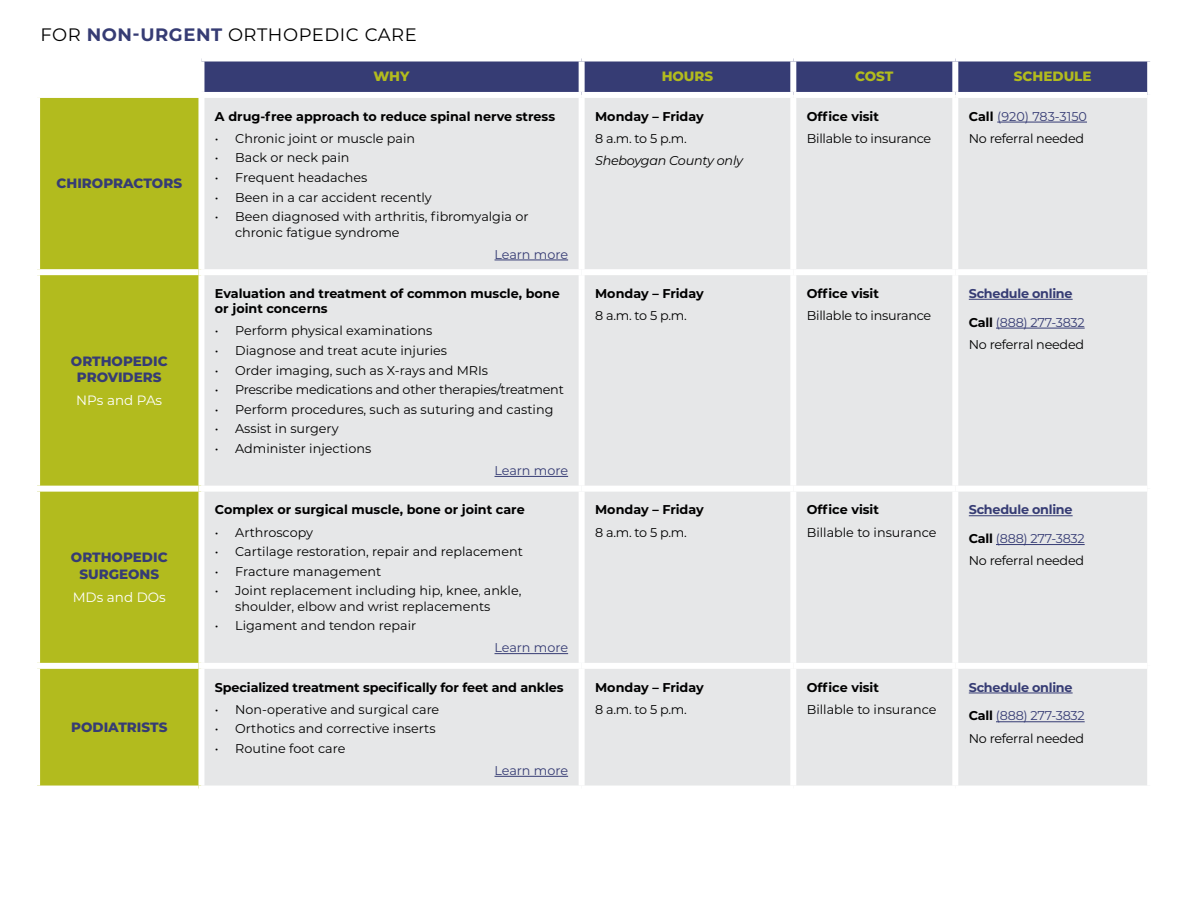
<style>
.page{position:relative;width:1188px;height:918px;background:#fff}
.page>*{position:absolute;margin:0;border:0;box-sizing:border-box;transform-origin:0 0}
.t1{font:18px "Montserrat";letter-spacing:.03em;color:#000}
.t2{font:800 13.5px/16.2px "Montserrat";color:#363c74;text-align:center}
.t3{font:800 13.5px "Montserrat";color:#b2bb1e}
.t4{font:13.5px "Montserrat";color:#fff}
.t5{font:12.75px/15.3px "Montserrat";color:#000}
.t6{font:700 12.75px/15.3px "Montserrat";color:#000}
.t7{font:12.75px/22px "Montserrat";letter-spacing:-.02em;color:#000}
.t8{font:700 12.75px "Montserrat";letter-spacing:-.02em;color:#363c74}
.t9{font:12.75px "Montserrat";letter-spacing:-.01em;color:#363c74}
.t10{font:italic 12.75px "Montserrat";letter-spacing:-.02em;color:#000}
.s1{font-weight:700;color:#363c74}
.s2{font-weight:700}
.s3{color:#363c74}
</style>
<div class="page">
<div style="left:204px;top:62px;width:943px;height:30px;background:#363c74"></div>
<div style="left:40px;top:98px;width:158px;height:688px;background:#b2bb1e"></div>
<div style="left:204px;top:98px;width:943px;height:688px;background:#e6e7e8"></div>
<div style="left:579px;top:61px;width:6px;height:31px;background:#fff"></div>
<div style="left:790px;top:61px;width:6px;height:31px;background:#fff"></div>
<div style="left:952px;top:61px;width:6px;height:31px;background:#fff"></div>
<div style="left:34px;top:269px;width:164px;height:6px;background:#fff"></div>
<div style="left:34px;top:486px;width:164px;height:6px;background:#fff"></div>
<div style="left:34px;top:663px;width:164px;height:6px;background:#fff"></div>
<div style="left:198px;top:269px;width:384px;height:6px;background:#fff"></div>
<div style="left:582px;top:269px;width:211px;height:6px;background:#fff"></div>
<div style="left:793px;top:269px;width:162px;height:6px;background:#fff"></div>
<div style="left:955px;top:269px;width:192px;height:6px;background:#fff"></div>
<div style="left:198px;top:486px;width:384px;height:6px;background:#fff"></div>
<div style="left:582px;top:486px;width:211px;height:6px;background:#fff"></div>
<div style="left:793px;top:486px;width:162px;height:6px;background:#fff"></div>
<div style="left:955px;top:486px;width:192px;height:6px;background:#fff"></div>
<div style="left:198px;top:663px;width:384px;height:6px;background:#fff"></div>
<div style="left:582px;top:663px;width:211px;height:6px;background:#fff"></div>
<div style="left:793px;top:663px;width:162px;height:6px;background:#fff"></div>
<div style="left:955px;top:663px;width:192px;height:6px;background:#fff"></div>
<div style="left:579px;top:98px;width:6px;height:171px;background:#fff"></div>
<div style="left:790px;top:98px;width:6px;height:171px;background:#fff"></div>
<div style="left:952px;top:98px;width:6px;height:171px;background:#fff"></div>
<div style="left:579px;top:275px;width:6px;height:211px;background:#fff"></div>
<div style="left:790px;top:275px;width:6px;height:211px;background:#fff"></div>
<div style="left:952px;top:275px;width:6px;height:211px;background:#fff"></div>
<div style="left:579px;top:492px;width:6px;height:171px;background:#fff"></div>
<div style="left:790px;top:492px;width:6px;height:171px;background:#fff"></div>
<div style="left:952px;top:492px;width:6px;height:171px;background:#fff"></div>
<div style="left:579px;top:669px;width:6px;height:117px;background:#fff"></div>
<div style="left:790px;top:669px;width:6px;height:117px;background:#fff"></div>
<div style="left:952px;top:669px;width:6px;height:117px;background:#fff"></div>
<hr style="left:495px;top:260px;width:73px;height:1px;background:#363c74">
<hr style="left:997px;top:122px;width:90px;height:1px;background:#363c74">
<hr style="left:495px;top:476px;width:73px;height:1px;background:#363c74">
<hr style="left:969px;top:299px;width:104px;height:1px;background:#363c74">
<hr style="left:996px;top:328px;width:89px;height:1px;background:#363c74">
<hr style="left:495px;top:653px;width:73px;height:1px;background:#363c74">
<hr style="left:969px;top:515px;width:104px;height:1px;background:#363c74">
<hr style="left:996px;top:544px;width:89px;height:1px;background:#363c74">
<hr style="left:495px;top:776px;width:73px;height:1px;background:#363c74">
<hr style="left:969px;top:693px;width:104px;height:1px;background:#363c74">
<hr style="left:996px;top:721px;width:89px;height:1px;background:#363c74">
<h1 class="t1" style="left:40px;top:22px;width:378px">FOR <span class="s1">NON-URGENT</span> ORTHOPEDIC CARE</h1>
<p class="t2" style="left:57px;top:175px;width:127px">CHIROPRACTORS</p>
<p class="t2" style="left:71px;top:352px;width:98px">ORTHOPEDIC<br>PROVIDERS</p>
<p class="t4" style="left:76px;top:391px;width:87px">NPs and PAs</p>
<p class="t2" style="left:71px;top:549px;width:98px">ORTHOPEDIC<br>SURGEONS</p>
<p class="t4" style="left:73px;top:587px;width:95px">MDs and DOs</p>
<p class="t2" style="left:71px;top:718px;width:98px">PODIATRISTS</p>
<p class="t3" style="left:374px;top:67px;width:38px">WHY</p>
<p class="t3" style="left:662px;top:67px;width:53px">HOURS</p>
<p class="t3" style="left:855px;top:67px;width:40px">COST</p>
<p class="t3" style="left:1014px;top:67px;width:79px">SCHEDULE</p>
<p class="t6" style="left:215px;top:108px;width:342px">A drug-free approach to reduce spinal nerve stress</p>
<p class="t5" style="left:215px;top:130px;width:202px">• Chronic joint or muscle pain</p>
<p class="t5" style="left:215px;top:150px;width:136px">• Back or neck pain</p>
<p class="t5" style="left:215px;top:169px;width:154px">• Frequent headaches</p>
<p class="t5" style="left:215px;top:189px;width:218px">• Been in a car accident recently</p>
<p class="t5" style="left:235px;top:209px;width:295px;text-indent:-20px">• Been diagnosed with arthritis, fibromyalgia or chronic fatigue syndrome</p>
<p class="t9" style="left:495px;top:245px;width:75px">Learn more</p>
<p class="t6" style="left:215px;top:285px;width:346px">Evaluation and treatment of common muscle, bone or joint concerns</p>
<p class="t5" style="left:215px;top:323px;width:219px">• Perform physical examinations</p>
<p class="t5" style="left:215px;top:342px;width:234px">• Diagnose and treat acute injuries</p>
<p class="t5" style="left:215px;top:362px;width:275px">• Order imaging, such as X-rays and MRIs</p>
<p class="t7" style="left:215px;top:378px;width:350px">• Prescribe medications and other therapies/treatment</p>
<p class="t5" style="left:215px;top:401px;width:340px">• Perform procedures, such as suturing and casting</p>
<p class="t5" style="left:215px;top:421px;width:125px">• Assist in surgery</p>
<p class="t5" style="left:215px;top:440px;width:158px">• Administer injections</p>
<p class="t9" style="left:495px;top:462px;width:75px">Learn more</p>
<p class="t6" style="left:215px;top:502px;width:311px">Complex or surgical muscle, bone or joint care</p>
<p class="t5" style="left:215px;top:524px;width:100px">• Arthroscopy</p>
<p class="t5" style="left:215px;top:544px;width:310px">• Cartilage restoration, repair and replacement</p>
<p class="t5" style="left:215px;top:563px;width:168px">• Fracture management</p>
<p class="t5" style="left:235px;top:583px;width:288px;text-indent:-20px">• Joint replacement including hip, knee, ankle, shoulder, elbow and wrist replacements</p>
<p class="t5" style="left:215px;top:618px;width:203px">• Ligament and tendon repair</p>
<p class="t9" style="left:495px;top:639px;width:75px">Learn more</p>
<p class="t6" style="left:215px;top:679px;width:350px">Specialized treatment specifically for feet and ankles</p>
<p class="t5" style="left:215px;top:701px;width:226px">• Non-operative and surgical care</p>
<p class="t5" style="left:215px;top:721px;width:222px">• Orthotics and corrective inserts</p>
<p class="t5" style="left:215px;top:740px;width:132px">• Routine foot care</p>
<p class="t9" style="left:495px;top:762px;width:75px">Learn more</p>
<p class="t6" style="left:595px;top:108px;width:110px">Monday – Friday</p>
<p class="t5" style="left:595px;top:130px;width:93px">8 a.m. to 5 p.m.</p>
<p class="t10" style="left:595px;top:152px;width:149px">Sheboygan County only</p>
<p class="t6" style="left:595px;top:285px;width:110px">Monday – Friday</p>
<p class="t5" style="left:595px;top:307px;width:93px">8 a.m. to 5 p.m.</p>
<p class="t6" style="left:595px;top:502px;width:110px">Monday – Friday</p>
<p class="t5" style="left:595px;top:524px;width:93px">8 a.m. to 5 p.m.</p>
<p class="t6" style="left:595px;top:679px;width:110px">Monday – Friday</p>
<p class="t5" style="left:595px;top:701px;width:93px">8 a.m. to 5 p.m.</p>
<p class="t6" style="left:807px;top:108px;width:74px">Office visit</p>
<p class="t7" style="left:807px;top:127px;width:126px">Billable to insurance</p>
<p class="t7" style="left:969px;top:105px;width:120px"><span class="s2">Call</span> <span class="s3">(920) 783-3150<br></span>No referral needed</p>
<p class="t6" style="left:807px;top:285px;width:74px">Office visit</p>
<p class="t7" style="left:807px;top:304px;width:126px">Billable to insurance</p>
<p class="t8" style="left:969px;top:284px;width:105px">Schedule online</p>
<p class="t7" style="left:969px;top:311px;width:117px"><span class="s2">Call</span> <span class="s3">(888) 277-3832<br></span>No referral needed</p>
<p class="t6" style="left:807px;top:502px;width:74px">Office visit</p>
<p class="t5" style="left:807px;top:524px;width:131px">Billable to insurance</p>
<p class="t8" style="left:969px;top:501px;width:105px">Schedule online</p>
<p class="t7" style="left:969px;top:527px;width:117px"><span class="s2">Call</span> <span class="s3">(888) 277-3832<br></span>No referral needed</p>
<p class="t6" style="left:807px;top:679px;width:74px">Office visit</p>
<p class="t5" style="left:807px;top:701px;width:131px">Billable to insurance</p>
<p class="t8" style="left:969px;top:678px;width:105px">Schedule online</p>
<p class="t7" style="left:969px;top:705px;width:117px"><span class="s2">Call</span> <span class="s3">(888) 277-3832<br></span>No referral needed</p>
</div>
